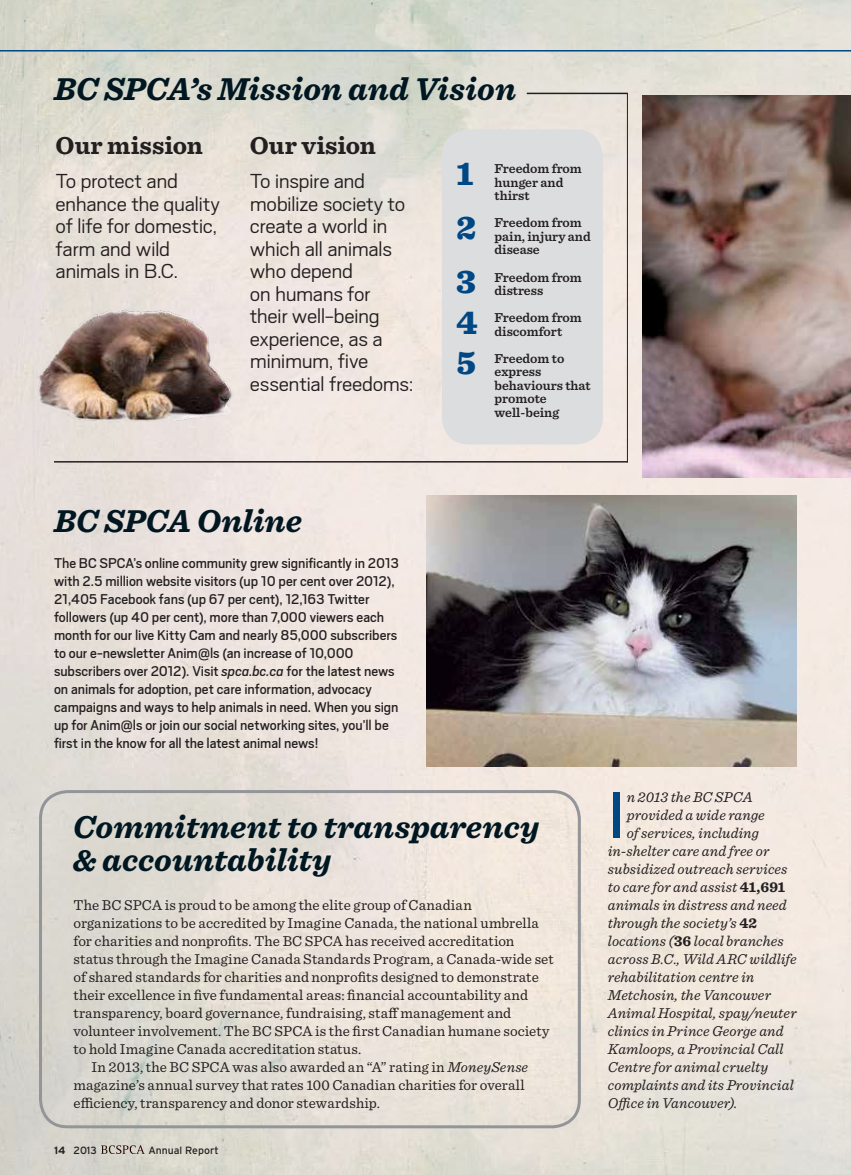
<style>
.page{position:relative;width:851px;height:1175px;background:#fff}
.page>*{position:absolute;margin:0;border:0;box-sizing:border-box;transform-origin:0 0}
.t1{font:72.45px "Scout";color:#004785}
.t2{font:900 34.5px/54px "Sentinel";color:#004785;text-align:justify}
.t3{font:italic 700 33px/33px "Sentinel";color:#001722}
.t4{font:700 25.5px "Sentinel";color:#231f20}
.t5{font:300 22.5px/22.5px "Scout";letter-spacing:-.02em;color:#231f20;scale:1.1 1}
.t6{font:15.75px/18px "Scout";letter-spacing:-.005em;color:#231f20}
.t7{font:15px "Sentinel";letter-spacing:.005em;color:#231f20}
.t8{font:italic 15px "Sentinel";letter-spacing:.005em;color:#231f20}
.t9{font:600 13.5px/13.5px "Sentinel";color:#231f20}
.t10{font:10.5px "Interstate";color:#231f20}
.s1{font-style:italic}
.s2{font-weight:700}
.s3{font-weight:700;font-style:normal}
</style>
<div class="page">
<img style="left:0;top:0;width:850px;height:1174px">
<img style="left:642px;top:95px;width:208px;height:383px">
<img style="left:35px;top:291px;width:200px;height:135px">
<img style="left:426px;top:496px;width:370px;height:270px">
<div style="left:442px;top:129px;width:161px;height:315px;background:#dcddde;border-radius:27px"></div>
<hr style="left:627px;top:93px;width:1px;height:369px;background:#231f20">
<svg style="left:101px;top:1145px;width:44px;height:8px"></svg>
<hr style="left:526px;top:93px;width:101px;height:1px;background:#231f20">
<hr style="left:54px;top:461px;width:573px;height:1px;background:#231f20">
<div style="left:39px;top:790px;width:541px;height:338px;border:3px solid #939598;border-radius:27px"></div>
<hr style="left:0;top:50px;width:850px;height:1px;background:#004785">
<h3 class="t3" style="left:54px;top:71px;width:463px">BC SPCA’s Mission and Vision</h3>
<h3 class="t4" style="left:56px;top:125px;width:149px">Our mission</h3>
<h3 class="t5" style="left:56px;top:169px;width:151px">To protect and enhance the quality of life for domestic, farm and wild animals in B.C.</h3>
<h3 class="t4" style="left:250px;top:125px;width:128px">Our vision</h3>
<h3 class="t5" style="left:250px;top:169px;width:150px">To inspire and mobilize society to create a world in which all animals who depend<br>on humans for their well-being experience, as a minimum, five essential freedoms:</h3>
<h2 class="t2" style="left:456px;top:145px;width:22px">1<br>2<br>3</h2>
<h2 class="t2" style="left:456px;top:301px;width:23px;line-height:40.5px">4<br>5</h2>
<p class="t9" style="left:494px;top:161px;width:89px">Freedom from hunger and thirst</p>
<p class="t9" style="left:494px;top:215px;width:98px">Freedom from pain, injury and disease</p>
<p class="t9" style="left:494px;top:269px;width:89px">Freedom from distress</p>
<p class="t9" style="left:494px;top:310px;width:89px">Freedom from discomfort</p>
<p class="t9" style="left:494px;top:350px;width:98px">Freedom to express behaviours that promote well-being</p>
<h3 class="t3" style="left:54px;top:503px;width:250px">BC SPCA Online</h3>
<p class="t6" style="left:54px;top:553px;width:346px">The BC SPCA’s online community grew significantly in 2013 with 2.5 million website visitors (up 10 per cent over 2012), 21,405 Facebook fans (up 67 per cent), 12,163 Twitter followers (up 40 per cent), more than 7,000 viewers each month for our live Kitty Cam and nearly 85,000 subscribers to our e-newsletter Anim@ls (an increase of 10,000 subscribers over 2012). Visit <span class="s1">spca.bc.ca</span> for the latest news on animals for adoption, pet care information, advocacy campaigns and ways to help animals in need. When you sign up for Anim@ls or join our social networking sites, you’ll be first in the know for all the latest animal news!</p>
<h3 class="t3" style="left:73px;top:809px;width:468px">Commitment to transparency &amp; accountability</h3>
<p class="t7" style="left:74px;top:893px;width:400px">The BC SPCA is proud to be among the elite group of Canadian</p>
<p class="t7" style="left:74px;top:911px;width:467px">organizations to be accredited by Imagine Canada, the national umbrella</p>
<p class="t7" style="left:74px;top:929px;width:442px">for charities and nonprofits. The BC SPCA has received accreditation</p>
<p class="t7" style="left:74px;top:947px;width:481px">status through the Imagine Canada Standards Program, a Canada-wide set</p>
<p class="t7" style="left:74px;top:965px;width:466px">of shared standards for charities and nonprofits designed to demonstrate</p>
<p class="t7" style="left:74px;top:983px;width:456px">their excellence in five fundamental areas: financial accountability and</p>
<p class="t7" style="left:74px;top:1001px;width:439px">transparency, board governance, fundraising, staff management and</p>
<p class="t7" style="left:74px;top:1019px;width:477px">volunteer involvement. The BC SPCA is the first Canadian humane society</p>
<p class="t7" style="left:74px;top:1037px;width:289px">to hold Imagine Canada accreditation status.</p>
<p class="t7" style="left:92px;top:1055px;width:438px">In 2013, the BC SPCA was also awarded an “A” rating in <span class="s1">MoneySense</span></p>
<p class="t7" style="left:74px;top:1073px;width:452px">magazine’s annual survey that rates 100 Canadian charities for overall</p>
<p class="t7" style="left:74px;top:1091px;width:308px">efficiency, transparency and donor stewardship.</p>
<p class="t10" style="left:54px;top:1144px;width:44px"><span class="s2">14</span> 2013</p>
<p class="t10" style="left:148px;top:1144px;width:72px">Annual Report</p>
<h1 class="t1" style="left:608px;top:768px;width:18px">I</h1>
<p class="t8" style="left:626px;top:785px;width:127px">n 2013 the BC SPCA</p>
<p class="t8" style="left:626px;top:803px;width:139px">provided a wide range</p>
<p class="t8" style="left:626px;top:821px;width:134px">of services, including</p>
<p class="t8" style="left:607px;top:839px;width:163px">in-shelter care and free or</p>
<p class="t8" style="left:607px;top:857px;width:181px">subsidized outreach services</p>
<p class="t8" style="left:607px;top:875px;width:179px">to care for and assist <span class="s3">41,691</span></p>
<p class="t8" style="left:607px;top:893px;width:180px">animals in distress and need</p>
<p class="t8" style="left:607px;top:911px;width:151px">through the society’s <span class="s3">42</span></p>
<p class="t8" style="left:607px;top:929px;width:177px">locations (<span class="s3">36</span> local branches</p>
<p class="t8" style="left:607px;top:947px;width:190px">across B.C., Wild ARC wildlife</p>
<p class="t8" style="left:607px;top:965px;width:148px">rehabilitation centre in</p>
<p class="t8" style="left:607px;top:983px;width:165px">Metchosin, the Vancouver</p>
<p class="t8" style="left:607px;top:1001px;width:190px">Animal Hospital, spay/neuter</p>
<p class="t8" style="left:607px;top:1019px;width:177px">clinics in Prince George and</p>
<p class="t8" style="left:607px;top:1037px;width:177px">Kamloops, a Provincial Call</p>
<p class="t8" style="left:607px;top:1055px;width:162px">Centre for animal cruelty</p>
<p class="t8" style="left:607px;top:1073px;width:187px">complaints and its Provincial</p>
<p class="t8" style="left:607px;top:1091px;width:131px">Office in Vancouver).</p>
</div>
